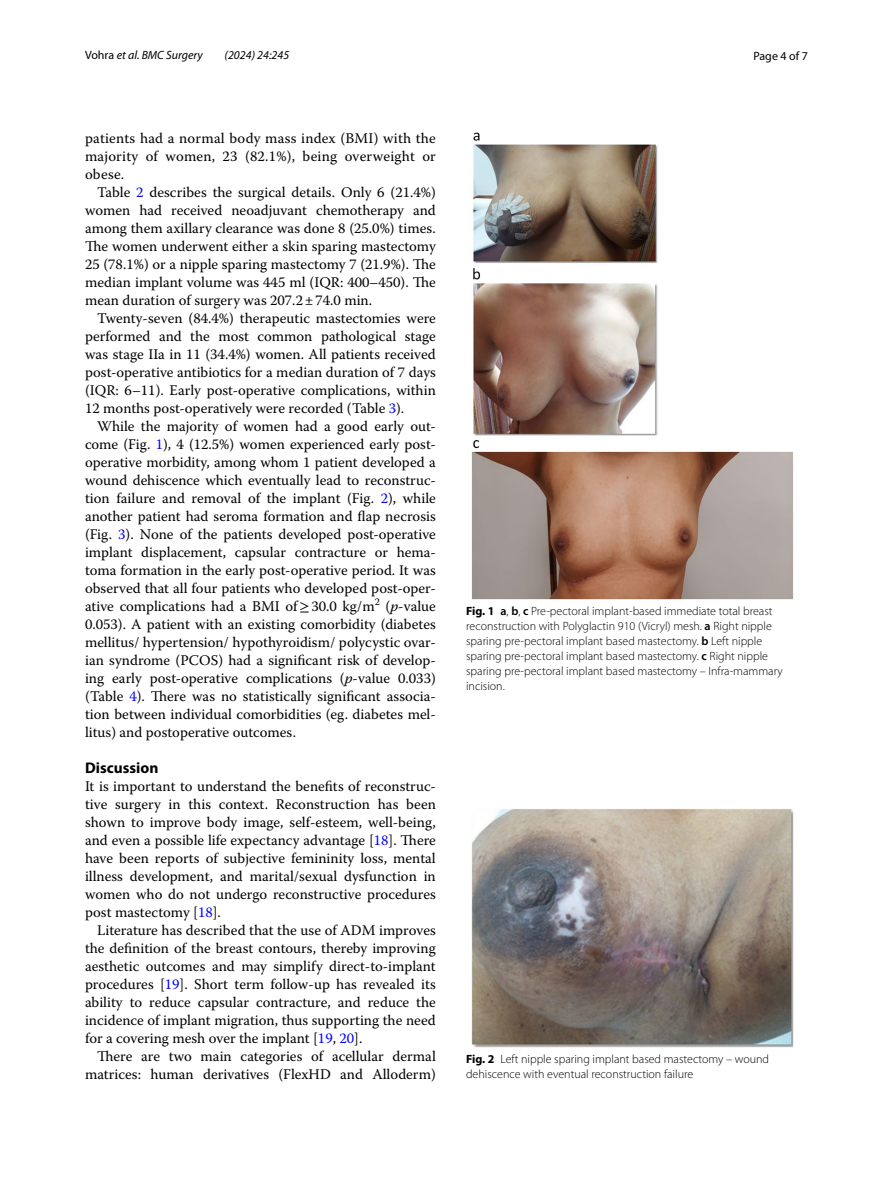
<style>
.page{position:relative;width:893px;height:1187px;background:#fff}
.page>*{position:absolute;margin:0;border:0;box-sizing:border-box;transform-origin:0 0}
.t1{font:700 15.45px "Myriad Pro";color:#000}
.t2{font:14.7px/18px "Warnock Pro";color:#000;text-align:justify}
.t3{font:300 12px/15px "Myriad Pro";color:#000}
.t4{font:italic 12px "Myriad Pro";color:#000}
.t5{font:12px "Myriad Pro";color:#000}
.s1{font-style:normal}
.s2{color:#00f}
.s3{font-family:"STIX"}
.s4{font-style:italic}
.s5{font-weight:700}
.s6{font-weight:600}
</style>
<div class="page">
<img style="left:472px;top:133px;width:321px;height:466px">
<img style="left:472px;top:808px;width:321px;height:239px">
<p class="t4" style="left:85px;top:48px;width:119px"><span class="s1">Vohra</span> et al. BMC Surgery</p>
<p class="t4" style="left:225px;top:48px;width:66px">(2024) 24:245</p>
<p class="t5" style="left:753px;top:48px;width:56px">Page 4 of 7</p>
<p class="t2" style="left:85px;top:128px;width:352px">patients had a normal body mass index (BMI) with the majority of women, 23 (82.1%), being overweight or obese.</p>
<p class="t2" style="left:85px;top:182px;width:352px;text-indent:12px">Table <span class="s2">2</span> describes the surgical details. Only 6 (21.4%) women had received neoadjuvant chemotherapy and among them axillary clearance was done 8 (25.0%) times.<br>The women underwent either a skin sparing mastectomy 25 (78.1%) or a nipple sparing mastectomy 7 (21.9%). The median implant volume was 445 ml (IQR: 400–450). The mean duration of surgery was 207.2±74.0 min.</p>
<p class="t2" style="left:85px;top:308px;width:352px;text-indent:12px">Twenty-seven (84.4%) therapeutic mastectomies were performed and the most common pathological stage was stage IIa in 11 (34.4%) women. All patients received post-operative antibiotics for a median duration of 7 days (IQR: 6–11). Early post-operative complications, within 12 months post-operatively were recorded (Table <span class="s2">3</span>).</p>
<p class="t2" style="left:85px;top:416px;width:352px;text-indent:12px">While the majority of women had a good early out&shy;come (Fig. <span class="s2">1</span>), 4 (12.5%) women experienced early post&shy;operative morbidity, among whom 1 patient developed a wound dehiscence which eventually lead to reconstruc&shy;tion failure and removal of the implant (Fig. <span class="s2">2</span>), while another patient had seroma formation and flap necrosis (Fig. <span class="s2">3</span>). None of the patients developed post-operative implant displacement, capsular contracture or hema&shy;toma formation in the early post-operative period. It was observed that all four patients who developed post-oper&shy;ative complications had a BMI of<span class="s3">≥</span>30.0 kg/m<sup>2</sup> (<span class="s4">p</span>-value 0.053). A patient with an existing comorbidity (diabetes mellitus/ hypertension/ hypothyroidism/ polycystic ovar&shy;ian syndrome (PCOS) had a significant risk of develop&shy;ing early post-operative complications (<span class="s4">p</span>-value 0.033) (Table <span class="s2">4</span>). There was no statistically significant associa&shy;tion between individual comorbidities (eg. diabetes mel&shy;litus) and postoperative outcomes.</p>
<p class="t1" style="left:85px;top:757px;width:75px">Discussion</p>
<p class="t2" style="left:85px;top:776px;width:352px">It is important to understand the benefits of reconstruc&shy;tive surgery in this context. Reconstruction has been shown to improve body image, self-esteem, well-being, and even a possible life expectancy advantage [<span class="s2">18</span>]. There have been reports of subjective femininity loss, mental illness development, and marital/sexual dysfunction in women who do not undergo reconstructive procedures post mastectomy [<span class="s2">18</span>].</p>
<p class="t2" style="left:85px;top:920px;width:352px;text-indent:12px">Literature has described that the use of ADM improves the definition of the breast contours, thereby improving aesthetic outcomes and may simplify direct-to-implant procedures [<span class="s2">19</span>]. Short term follow-up has revealed its ability to reduce capsular contracture, and reduce the incidence of implant migration, thus supporting the need for a covering mesh over the implant [<span class="s2">19</span>, <span class="s2">20</span>].</p>
<p class="t2" style="left:85px;top:1046px;width:352px;text-align:right">There are two main categories of acellular dermal matrices: human derivatives (FlexHD and Alloderm)</p>
<p class="t3" style="left:466px;top:603px;width:318px"><span class="s5">Fig. 1</span> <span class="s6">a</span>, <span class="s6">b</span>, <span class="s6">c</span> Pre-pectoral implant-based immediate total breast reconstruction with Polyglactin 910 (Vicryl) mesh. <span class="s6">a</span> Right nipple sparing pre-pectoral implant based mastectomy. <span class="s6">b</span> Left nipple sparing pre-pectoral implant based mastectomy. <span class="s6">c</span> Right nipple sparing pre-pectoral implant based mastectomy – Infra-mammary incision.</p>
<p class="t3" style="left:466px;top:1051px;width:304px"><span class="s5">Fig. 2</span> Left nipple sparing implant based mastectomy – wound dehiscence with eventual reconstruction failure</p>
</div>
